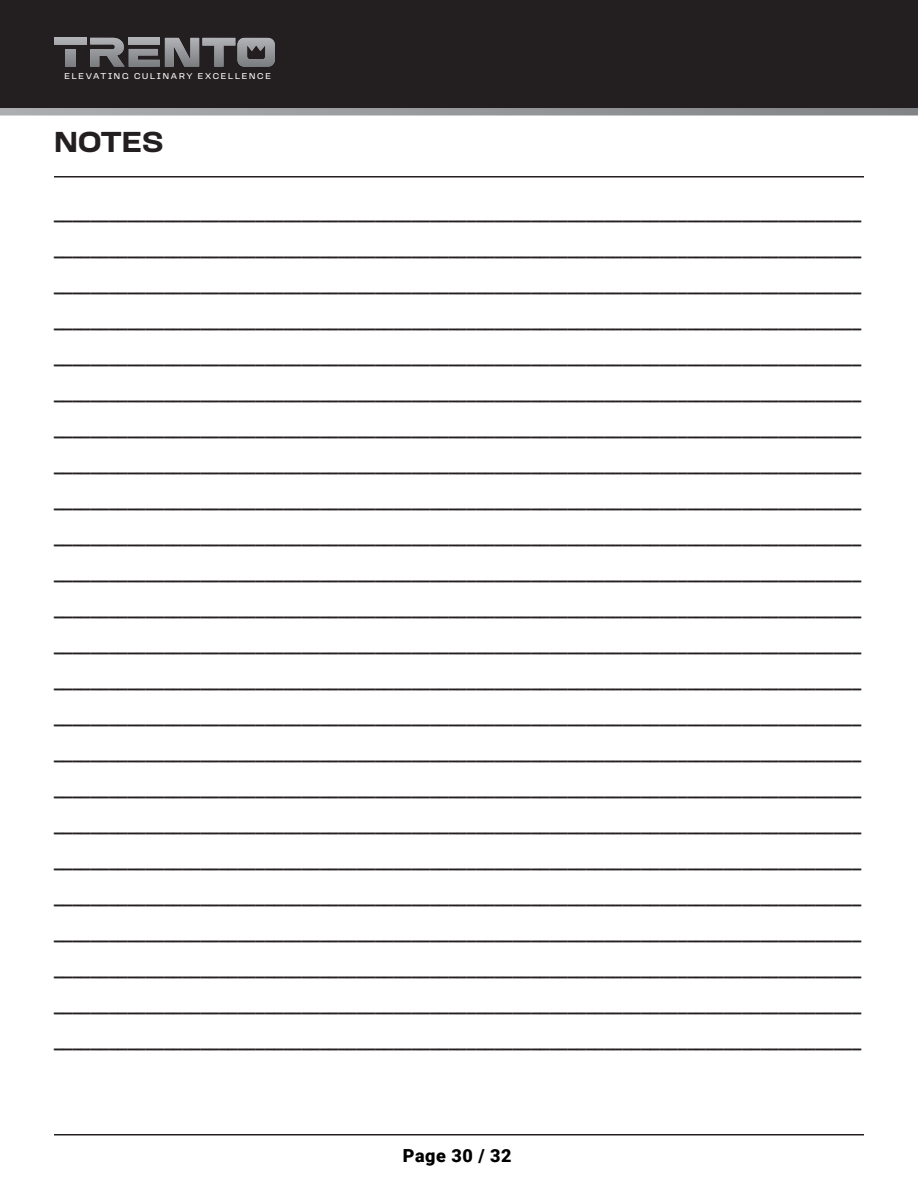
<style>
.page{position:relative;width:918px;height:1188px;background:#fff}
.page>*{position:absolute;margin:0;border:0;box-sizing:border-box;transform-origin:0 0}
.t1{font:700 30px "Loos Wide";color:#231f20}
.t2{font:900 18px "Roboto";letter-spacing:.03em;color:#000}
.t3{font:700 16.5px/36px "Arial";color:#231f20;text-align:justify}
.t4{font:8.7px "Loos Wide";letter-spacing:.2em;color:#fff}
</style>
<div class="page">
<div style="left:0;top:0;width:918px;height:108px;background:#231f20"></div>
<div style="left:54px;top:38px;width:33px;height:6px;background:#acadb1"></div>
<svg style="left:66px;top:49px;width:9px;height:18px"></svg>
<svg style="left:90px;top:38px;width:185px;height:29px"></svg>
<svg style="left:0;top:108px;width:918px;height:8px;background:#9d9ea1"></svg>
<hr style="left:54px;top:1134px;width:810px;height:2px;background:#231f20">
<hr style="left:54px;top:176px;width:810px;height:2px;background:#231f20">
<p class="t4" style="left:64px;top:70px;width:208px">ELEVATING CULINARY EXCELLENCE</p>
<p class="t1" style="left:54px;top:120px;width:111px">NOTES</p>
<p class="t3" style="left:54px;top:195px;width:809px">________________________________________________________________________________________ ________________________________________________________________________________________ ________________________________________________________________________________________ ________________________________________________________________________________________</p>
<p class="t3" style="left:54px;top:339px;width:809px">________________________________________________________________________________________ ________________________________________________________________________________________ ________________________________________________________________________________________ ________________________________________________________________________________________ ________________________________________________________________________________________ ________________________________________________________________________________________ ________________________________________________________________________________________ ________________________________________________________________________________________ ________________________________________________________________________________________ ________________________________________________________________________________________ ________________________________________________________________________________________ ________________________________________________________________________________________ ________________________________________________________________________________________ ________________________________________________________________________________________ ________________________________________________________________________________________ ________________________________________________________________________________________ ________________________________________________________________________________________ ________________________________________________________________________________________ ________________________________________________________________________________________ ________________________________________________________________________________________</p>
<p class="t2" style="left:403px;top:1143px;width:110px">Page 30 / 32</p>
</div>
